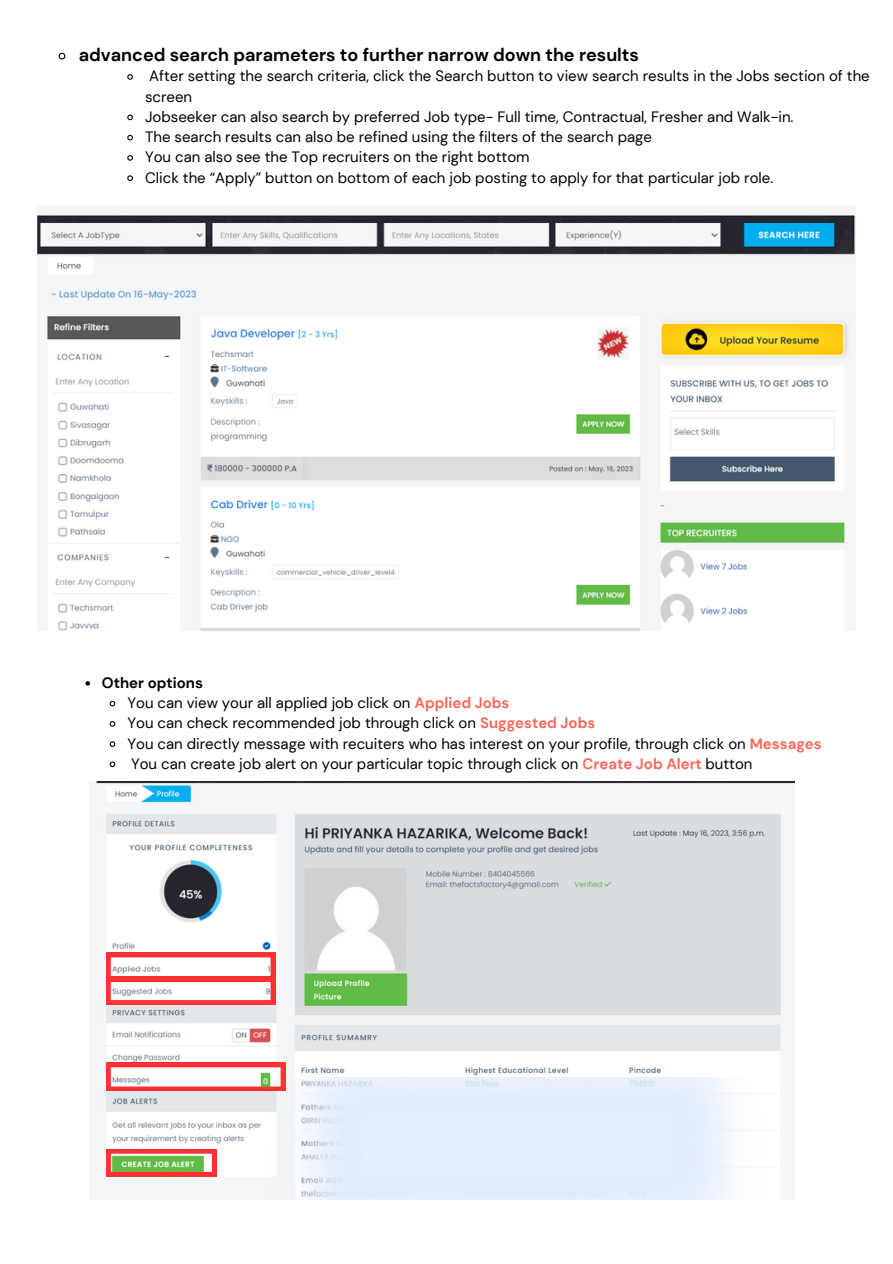
<style>
.page{position:relative;width:893px;height:1264px;background:#fff}
.page>*{position:absolute;margin:0;border:0;box-sizing:border-box;transform-origin:0 0}
.t1{font:700 18px "DM Sans";color:#000}
.t2{font:15px/20.2px "DM Sans";color:#000}
.t3{font:700 15px "DM Sans";color:#000}
.s1{font-weight:700;color:#fd6658}
</style>
<div class="page">
<img style="left:37px;top:213px;width:818px;height:418px">
<img style="left:94px;top:781px;width:700px;height:418px">
<svg style="left:58px;top:52px;width:8px;height:8px"></svg>
<svg style="left:127px;top:74px;width:6px;height:6px"></svg>
<svg style="left:127px;top:114px;width:6px;height:7px"></svg>
<svg style="left:127px;top:134px;width:6px;height:7px"></svg>
<svg style="left:127px;top:155px;width:6px;height:6px"></svg>
<svg style="left:127px;top:175px;width:6px;height:6px"></svg>
<svg style="left:85px;top:681px;width:5px;height:4px"></svg>
<svg style="left:109px;top:700px;width:7px;height:7px"></svg>
<svg style="left:109px;top:721px;width:7px;height:6px"></svg>
<svg style="left:109px;top:741px;width:7px;height:6px"></svg>
<svg style="left:109px;top:761px;width:7px;height:7px"></svg>
<img style="left:266px;top:1077px;width:501px;height:122px">
<svg style="left:106px;top:952px;width:169px;height:52px"></svg>
<svg style="left:106px;top:1062px;width:179px;height:28px"></svg>
<svg style="left:106px;top:1149px;width:110px;height:27px;background:#bb9260"></svg>
<p class="t1" style="left:79px;top:43px;width:561px">advanced search parameters to further narrow down the results</p>
<p class="t2" style="left:145px;top:66px;width:726px">After setting the search criteria, click the Search button to view search results in the Jobs section of the screen</p>
<p class="t2" style="left:145px;top:107px;width:650px">Jobseeker can also search by preferred Job type- Full time, Contractual, Fresher and Walk-in.</p>
<p class="t2" style="left:145px;top:127px;width:508px">The search results can also be refined using the filters of the search page</p>
<p class="t2" style="left:145px;top:147px;width:386px">You can also see the Top recruiters on the right bottom</p>
<p class="t2" style="left:145px;top:167px;width:629px">Click the “Apply” button on bottom of each job posting to apply for that particular job role.</p>
<p class="t3" style="left:102px;top:673px;width:102px">Other options</p>
<p class="t2" style="left:127px;top:693px;width:383px">You can view your all applied job click on <span class="s1">Applied Jobs</span></p>
<p class="t2" style="left:127px;top:713px;width:469px">You can check recommended job through click on <span class="s1">Suggested Jobs</span></p>
<p class="t2" style="left:127px;top:733px;width:695px">You can directly message with recuiters who has interest on your profile, through click on <span class="s1">Messages</span></p>
<p class="t2" style="left:131px;top:753px;width:623px">You can create job alert on your particular topic through click on <span class="s1">Create Job Alert</span> button</p>
</div>
